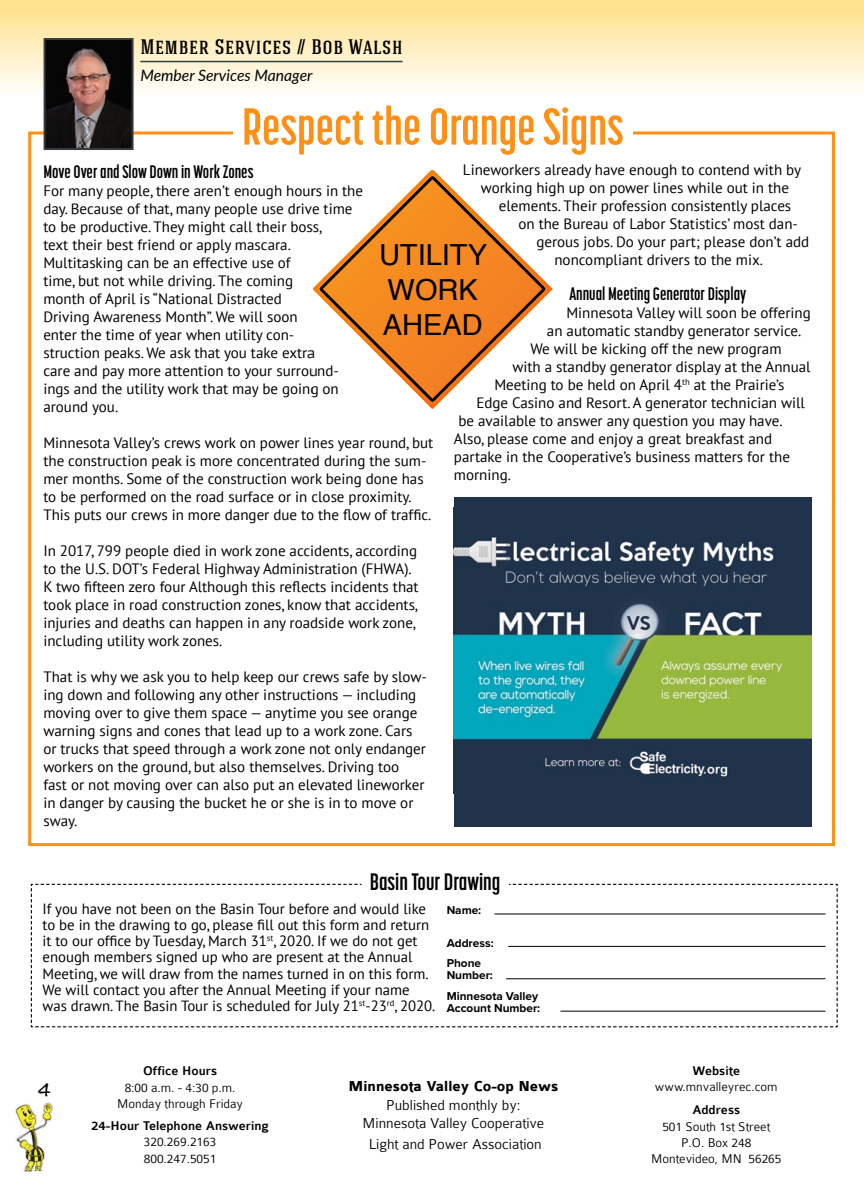
<style>
.page{position:relative;width:864px;height:1188px;background:#fff}
.page>*{position:absolute;margin:0;border:0;box-sizing:border-box;transform-origin:0 0}
.t1{font:700 51.6px "Korolev Compressed";color:#ff9017}
.t2{font:28.95px/34.8px "Helvetica";color:#000}
.t3{font:700 23.7px "Korolev Compressed";color:#000}
.t4{font:500 21px "Hagin Caps";letter-spacing:.03em;color:#000}
.t5{font:700 18px "Korolev Compressed";color:#000}
.t6{font:italic 15.75px "Lato";color:#000}
.t7{font:300 15.45px/18.5px "Colaborate";color:#000;text-align:center}
.t8{font:700 15.45px "Colaborate";color:#000}
.t9{font:15px/18px "PT Sans";color:#000}
.t10{font:700 15px "Noteworthy";color:#000}
.t11{font:14.85px/16.2px "PT Sans";color:#000}
.t12{font:300 13.5px/16.2px "Colaborate";color:#000;text-align:center}
.t13{font:500 13.5px "Colaborate";color:#000}
.t14{font:700 11.85px/20.5px "Proxima Nova";color:#000}
</style>
<div class="page">
<div style="left:0;top:0;width:864px;height:95px;background:linear-gradient(to bottom,#ffe085,#fefcfb)"></div>
<img style="left:47px;top:41px;width:84px;height:106px">
<div style="left:44px;top:38px;width:90px;height:112px;border:2px solid #363d42"></div>
<hr style="left:140px;top:61px;width:263px;height:1px;background:#363d42">
<div style="left:454px;top:497px;width:357px;height:329px;background:#20334b"></div>
<img style="left:454px;top:537px;width:357px;height:240px">
<svg style="left:30px;top:883px;width:808px;height:145px"></svg>
<svg style="left:313px;top:170px;width:240px;height:239px"></svg>
<svg style="left:319px;top:176px;width:227px;height:226px"></svg>
<img style="left:15px;top:1102px;width:38px;height:70px">
<h3 class="t4" style="left:140px;top:35px;width:264px">Member Services // Bob Walsh</h3>
<p class="t6" style="left:140px;top:64px;width:174px">Member Services Manager</p>
<h1 class="t1" style="left:242px;top:97px;width:383px">Respect the Orange Signs</h1>
<p class="t9" style="left:463px;top:160px;width:340px">Lineworkers already have enough to contend with by</p>
<p class="t9" style="left:481px;top:178px;width:310px">working high up on power lines while out in the</p>
<p class="t9" style="left:499px;top:196px;width:294px">elements. Their profession consistently places</p>
<p class="t9" style="left:518px;top:214px;width:281px">on the Bureau of Labor Statistics’ most dan-</p>
<p class="t9" style="left:536px;top:232px;width:274px">gerous jobs. Do your part; please don’t add</p>
<p class="t9" style="left:554px;top:250px;width:210px">noncompliant drivers to the mix.</p>
<p class="t5" style="left:569px;top:284px;width:178px">Annual Meeting Generator Display</p>
<p class="t9" style="left:566px;top:304px;width:246px">Minnesota Valley will soon be offering</p>
<p class="t9" style="left:547px;top:322px;width:256px">an automatic standby generator service.</p>
<p class="t9" style="left:530px;top:340px;width:253px">We will be kicking off the new program</p>
<p class="t9" style="left:512px;top:358px;width:300px">with a standby generator display at the Annual</p>
<p class="t9" style="left:494px;top:376px;width:292px">Meeting to be held on April 4<sup>th</sup> at the Prairie’s</p>
<p class="t9" style="left:476px;top:394px;width:330px">Edge Casino and Resort. A generator technician will</p>
<p class="t9" style="left:458px;top:412px;width:326px">be available to answer any question you may have.</p>
<p class="t9" style="left:454px;top:430px;width:320px">Also, please come and enjoy a great breakfast and</p>
<p class="t9" style="left:454px;top:448px;width:338px">partake in the Cooperative’s business matters for the</p>
<p class="t9" style="left:454px;top:466px;width:59px">morning.</p>
<p class="t5" style="left:43px;top:162px;width:212px">Move Over and Slow Down in Work Zones</p>
<p class="t9" style="left:43px;top:182px;width:321px">For many people, there aren’t enough hours in the day. Because of that, many people use drive time to be productive. They might call their boss,<br>text their best friend or apply mascara.<br>Multitasking can be an effective use of<br>time, but not while driving. The coming<br>month of April is “National Distracted<br>Driving Awareness Month”. We will soon<br>enter the time of year when utility con-<br>struction peaks. We ask that you take extra<br>care and pay more attention to your surround&shy;ings and the utility work that may be going on around you.</p>
<p class="t9" style="left:43px;top:434px;width:391px">Minnesota Valley’s crews work on power lines year round, but the construction peak is more concentrated during the sum&shy;mer months. Some of the construction work being done has to be performed on the road surface or in close proximity.<br>This puts our crews in more danger due to the flow of traffic.</p>
<p class="t9" style="left:43px;top:542px;width:377px">In 2017, 799 people died in work zone accidents, according to the U.S. DOT’s Federal Highway Administration (FHWA).<br>K two fifteen zero four Although this reflects incidents that took place in road construction zones, know that accidents, injuries and deaths can happen in any roadside work zone, including utility work zones.</p>
<p class="t9" style="left:43px;top:668px;width:385px">That is why we ask you to help keep our crews safe by slow&shy;ing down and following any other instructions — including moving over to give them space — anytime you see orange warning signs and cones that lead up to a work zone. Cars or trucks that speed through a work zone not only endanger workers on the ground, but also themselves. Driving too<br>fast or not moving over can also put an elevated lineworker in danger by causing the bucket he or she is in to move or sway.</p>
<h2 class="t2" style="left:379px;top:238px;width:110px">UTILITY<br>WORK<br>AHEAD</h2>
<h3 class="t3" style="left:370px;top:869px;width:132px">Basin Tour Drawing</h3>
<p class="t14" style="left:447px;top:901px;width:36px">Name:</p>
<p class="t14" style="left:447px;top:933px;width:48px">Address:<br>Phone</p>
<p class="t14" style="left:447px;top:965px;width:93px">Number:<br>Minnesota Valley</p>
<p class="t14" style="left:447px;top:998px;width:95px">Account Number:</p>
<p class="t11" style="left:43px;top:900px;width:394px">If you have not been on the Basin Tour before and would like to be in the drawing to go, please fill out this form and return it to our office by Tuesday, March 31<sup>st</sup>, 2020. If we do not get enough members signed up who are present at the Annual Meeting, we will draw from the names turned in on this form.<br>We will contact you after the Annual Meeting if your name was drawn. The Basin Tour is scheduled for July 21<sup>st</sup>-23<sup>rd</sup>, 2020.</p>
<p class="t13" style="left:143px;top:1064px;width:76px">Office Hours</p>
<p class="t12" style="left:117px;top:1079px;width:128px">8:00 a.m. - 4:30 p.m.<br>Monday through Friday</p>
<p class="t10" style="left:38px;top:1076px;width:15px">4</p>
<p class="t8" style="left:349px;top:1079px;width:211px">Minnesota Valley Co-op News</p>
<p class="t7" style="left:363px;top:1096px;width:183px">Published monthly by:<br>Minnesota Valley Cooperative</p>
<p class="t7" style="left:369px;top:1135px;width:174px">Light and Power Association</p>
<p class="t13" style="left:91px;top:1119px;width:179px">24-Hour Telephone Answering</p>
<p class="t12" style="left:144px;top:1134px;width:74px;text-align:left">320.269.2163<br>800.247.5051</p>
<p class="t13" style="left:692px;top:1064px;width:49px">Website</p>
<p class="t12" style="left:655px;top:1079px;width:124px">www.mnvalleyrec.com</p>
<p class="t13" style="left:692px;top:1103px;width:49px">Address</p>
<p class="t12" style="left:651px;top:1118px;width:132px">501 South 1st Street<br>P.O. Box 248<br>Montevideo, MN 56265</p>
</div>
